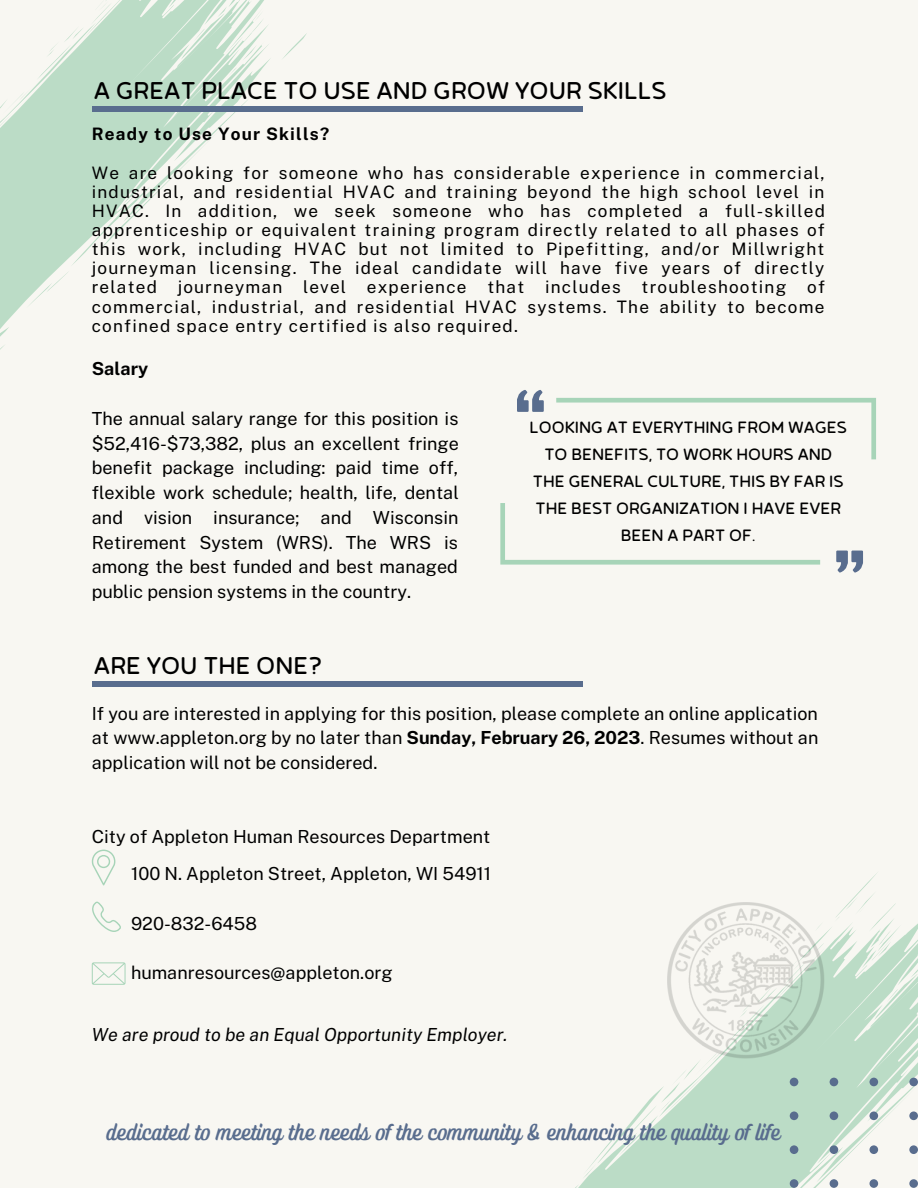
<style>
.page{position:relative;width:918px;height:1188px;background:#f8f7f2}
.page>*{position:absolute;margin:0;border:0;box-sizing:border-box;transform-origin:0 0}
.t1{font:28.8px "Betm Rounded";color:#000}
.t2{font:22.65px "Ayr Tropika Island Script Casual";color:#596d8e}
.t3{font:19.35px/27px "Betm Rounded";color:#000;text-align:center}
.t4{font:18px/24.8px "Public Sans";color:#000;text-align:justify}
.t5{font:italic 18px "Public Sans";color:#000}
.t6{font:700 18px "Public Sans";color:#000}
.t7{font:17.1px/19.2px "Public Sans";letter-spacing:.07em;color:#000;text-align:justify}
.t8{font:700 17.1px "Public Sans";letter-spacing:.07em;color:#000}
.s1{font-weight:700}
</style>
<div class="page">
<svg style="left:0;top:0;width:307px;height:309px"></svg>
<div style="left:92px;top:106px;width:490px;height:6px;background:#596d8e"></div>
<div style="left:92px;top:681px;width:490px;height:6px;background:#596d8e"></div>
<svg style="left:575px;top:873px;width:343px;height:315px"></svg>
<svg style="left:517px;top:390px;width:27px;height:22px"></svg>
<svg style="left:836px;top:551px;width:27px;height:22px"></svg>
<svg style="left:556px;top:398px;width:320px;height:61px"></svg>
<svg style="left:500px;top:503px;width:320px;height:62px"></svg>
<svg style="left:92px;top:850px;width:23px;height:36px"></svg>
<svg style="left:92px;top:901px;width:29px;height:31px"></svg>
<svg style="left:92px;top:962px;width:34px;height:23px"></svg>
<img style="left:668px;top:902px;width:158px;height:159px">
<h1 class="t1" style="left:94px;top:67px;width:574px">A GREAT PLACE TO USE AND GROW YOUR SKILLS</h1>
<p class="t8" style="left:92px;top:124px;width:239px">Ready to Use Your Skills?</p>
<p class="t7" style="left:92px;top:163px;width:735px">We are looking for someone who has considerable experience in commercial, industrial, and residential HVAC and training beyond the high school level in HVAC. In addition, we seek someone who has completed a full-skilled apprenticeship or equivalent training program directly related to all phases of this work, including HVAC but not limited to Pipefitting, and/or Millwright journeyman licensing. The ideal candidate will have five years of directly related journeyman level experience that includes troubleshooting of commercial, industrial, and residential HVAC systems. The ability to become confined space entry certified is also required.</p>
<p class="t6" style="left:92px;top:358px;width:58px">Salary</p>
<p class="t4" style="left:92px;top:406px;width:369px">The annual salary range for this position is $52,416-$73,382, plus an excellent fringe benefit package including: paid time off, flexible work schedule; health, life, dental and vision insurance; and Wisconsin Retirement System (WRS). The WRS is among the best funded and best managed public pension systems in the country.</p>
<p class="t3" style="left:530px;top:412px;width:319px">LOOKING AT EVERYTHING FROM WAGES<br>TO BENEFITS, TO WORK HOURS AND<br>THE GENERAL CULTURE, THIS BY FAR IS<br>THE BEST ORGANIZATION I HAVE EVER<br>BEEN A PART OF.</p>
<h1 class="t1" style="left:94px;top:643px;width:230px">ARE YOU THE ONE?</h1>
<p class="t4" style="left:92px;top:701px;width:728px">If you are interested in applying for this position, please complete an online application at www.appleton.org by no later than <span class="s1">Sunday, February 26, 2023</span>. Resumes without an application will not be considered.</p>
<p class="t4" style="left:92px;top:824px;width:400px">City of Appleton Human Resources Department</p>
<p class="t4" style="left:131px;top:862px;width:362px">100 N. Appleton Street, Appleton, WI 54911</p>
<p class="t4" style="left:131px;top:911px;width:127px">920-832-6458</p>
<p class="t4" style="left:131px;top:961px;width:263px">humanresources@appleton.org</p>
<p class="t5" style="left:92px;top:1024px;width:417px">We are proud to be an Equal Opportunity Employer.</p>
<p class="t2" style="left:106px;top:1117px;width:676px">dedicated to meeting the needs of the community &amp; enhancing the quality of life</p>
</div>
